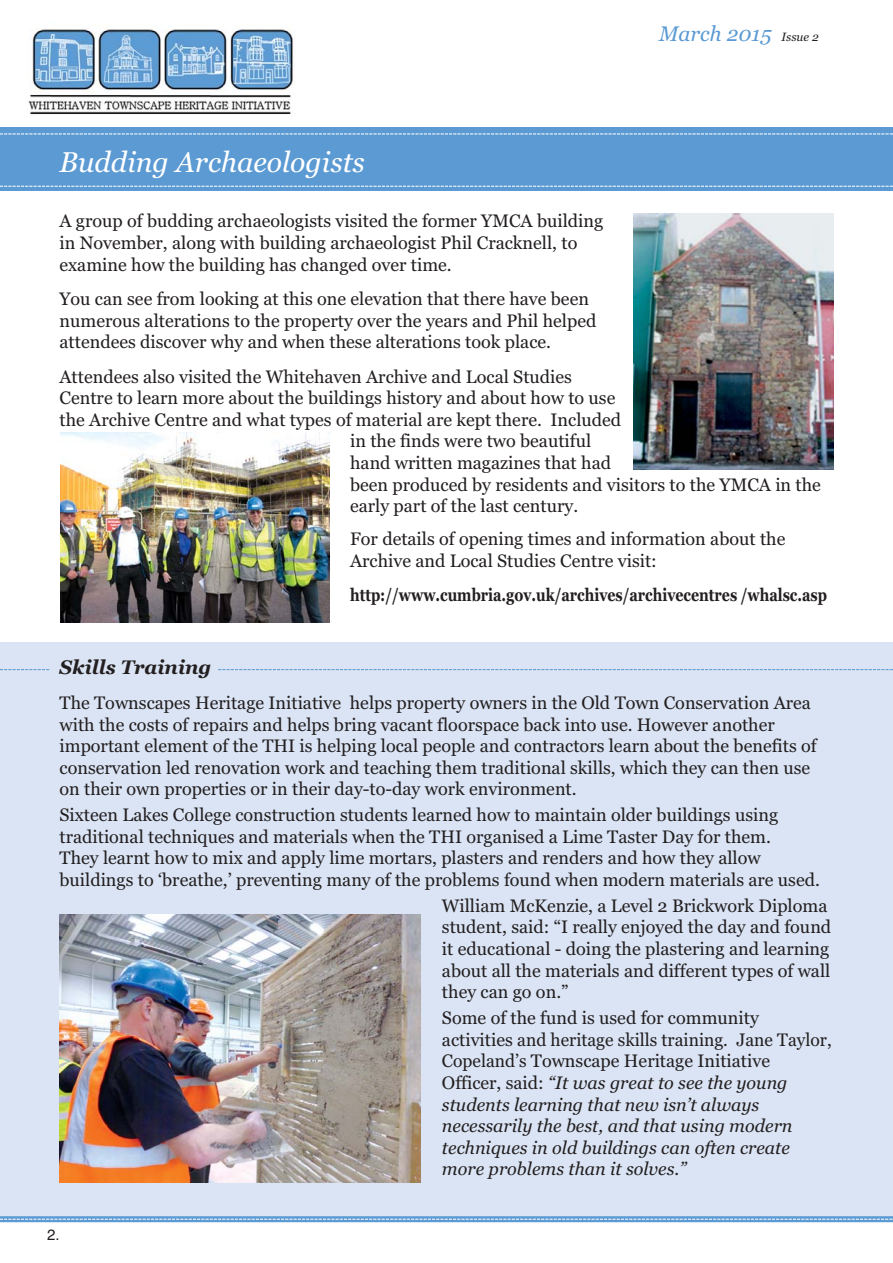
<style>
.page{position:relative;width:893px;height:1263px;background:#fff}
.page>*{position:absolute;margin:0;border:0;box-sizing:border-box;transform-origin:0 0}
.t1{font:italic 28.5px "Georgia";color:#fff}
.t2{font:italic 21px "Georgia";color:#5b9ad3}
.t3{font:italic 700 19.5px "Georgia";color:#231f20}
.t4{font:18px/21.6px "Georgia";color:#231f20}
.t5{font:italic 18px/21.6px "Georgia";color:#231f20}
.t6{font:700 17.7px "Georgia";color:#231f20;scale:.8 1}
.t7{font:15px "Helvetica";color:#231f20}
.s1{font-size:12px;color:#231f20}
.s2{font-style:normal}
</style>
<div class="page">
<div style="left:0;top:642px;width:893px;height:577px;background:#dae4f4"></div>
<div style="left:0;top:128px;width:893px;height:63px;background:#5b9ad3"></div>
<svg style="left:0;top:133px;width:893px;height:1px"></svg>
<svg style="left:0;top:186px;width:893px;height:1px"></svg>
<img style="left:634px;top:213px;width:199px;height:257px">
<img style="left:28px;top:23px;width:266px;height:92px">
<svg style="left:0;top:1216px;width:893px;height:6px;background:#67a1d6"></svg>
<svg style="left:0;top:1219px;width:893px;height:1px"></svg>
<svg style="left:0;top:669px;width:893px;height:1px"></svg>
<div style="left:50px;top:653px;width:167px;height:27px;background:#dae4f4"></div>
<img style="left:60px;top:914px;width:361px;height:268px">
<img style="left:60px;top:433px;width:269px;height:189px">
<p class="t2" style="left:659px;top:26px;width:161px">March 2015 <span class="s1">Issue 2</span></p>
<h1 class="t1" style="left:60px;top:151px;width:307px">Budding Archaeologists</h1>
<p class="t4" style="left:60px;top:212px;width:545px">A group of budding archaeologists visited the former YMCA building in November, along with building archaeologist Phil Cracknell, to examine how the building has changed over time.</p>
<p class="t4" style="left:60px;top:289px;width:538px">You can see from looking at this one elevation that there have been numerous alterations to the property over the years and Phil helped attendees discover why and when these alterations took place.</p>
<p class="t4" style="left:60px;top:367px;width:514px">Attendees also visited the Whitehaven Archive and Local Studies</p>
<p class="t4" style="left:60px;top:389px;width:557px">Centre to learn more about the buildings history and about how to use</p>
<p class="t4" style="left:60px;top:410px;width:563px">the Archive Centre and what types of material are kept there. Included</p>
<p class="t4" style="left:350px;top:432px;width:243px">in the finds were two beautiful</p>
<p class="t4" style="left:350px;top:453px;width:262px">hand written magazines that had</p>
<p class="t4" style="left:350px;top:475px;width:472px">been produced by residents and visitors to the YMCA in the</p>
<p class="t4" style="left:350px;top:497px;width:230px">early part of the last century.</p>
<p class="t4" style="left:350px;top:529px;width:437px">For details of opening times and information about the<br>Archive and Local Studies Centre visit:</p>
<p class="t6" style="left:350px;top:587px;width:598px">http://www.cumbria.gov.uk/archives/archivecentres /whalsc.asp</p>
<p class="t3" style="left:60px;top:656px;width:153px">Skills Training</p>
<p class="t4" style="left:60px;top:693px;width:759px">The Townscapes Heritage Initiative helps property owners in the Old Town Conservation Area with the costs of repairs and helps bring vacant floorspace back into use. However another important element of the THI is helping local people and contractors learn about the benefits of conservation led renovation work and teaching them traditional skills, which they can then use on their own properties or in their day-to-day work environment.</p>
<p class="t4" style="left:60px;top:805px;width:762px">Sixteen Lakes College construction students learned how to maintain older buildings using traditional techniques and materials when the THI organised a Lime Taster Day for them.<br>They learnt how to mix and apply lime mortars, plasters and renders and how they allow buildings to ‘breathe,’ preventing many of the problems found when modern materials are used.</p>
<p class="t4" style="left:442px;top:896px;width:391px">William McKenzie, a Level 2 Brickwork Diploma student, said: “I really enjoyed the day and found it educational - doing the plastering and learning about all the materials and different types of wall they can go on.”</p>
<p class="t5" style="left:442px;top:1008px;width:391px"><span class="s2">Some of the fund is used for community activities and heritage skills training. Jane Taylor, Copeland’s Townscape Heritage Initiative Officer, said:</span> “It was great to see the young students learning that new isn’t always necessarily the best, and that using modern techniques in old buildings can often create more problems than it solves.”</p>
<p class="t7" style="left:47px;top:1229px;width:14px">2.</p>
</div>
